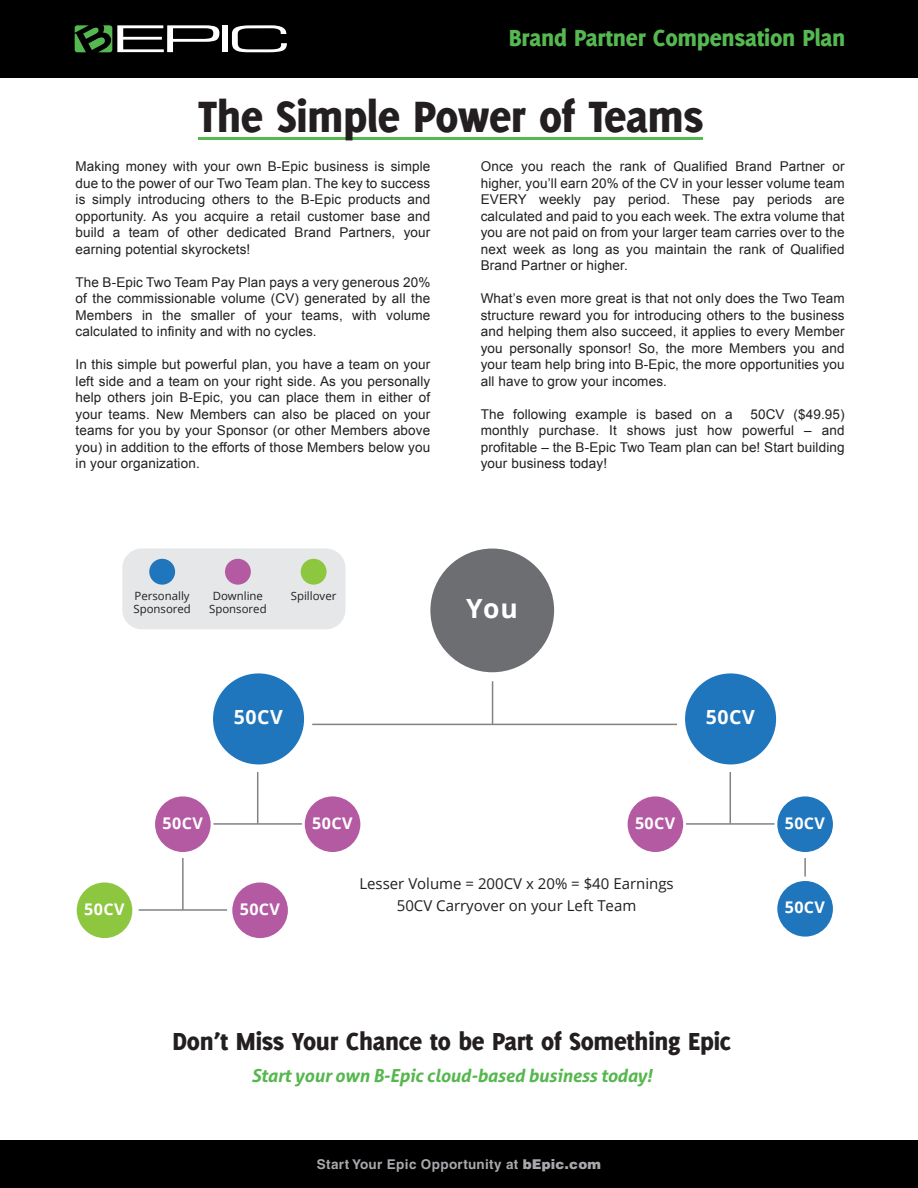
<style>
.page{position:relative;width:918px;height:1188px;background:#fff}
.page>*{position:absolute;margin:0;border:0;box-sizing:border-box;transform-origin:0 0}
.t1{font:800 48px "Delicious";letter-spacing:-.01em;color:#231f20}
.t2{font:800 27px "Delicious";letter-spacing:-.01em;color:#231f20}
.t3{font:700 26.55px "Open Sans";color:#fff}
.t4{font:800 25.5px "Delicious";letter-spacing:-.01em;color:#55b850}
.t5{font:700 19.5px "Open Sans";letter-spacing:.025em;color:#fff}
.t6{font:italic 700 18px "Aller";letter-spacing:-.01em;color:#55b74e}
.t7{font:700 16.05px "Open Sans";letter-spacing:.025em;color:#fff}
.t8{font:15px "Open Sans";color:#231f20}
.t9{font:13.5px/16.5px "Arial";letter-spacing:.01em;color:#231f20;text-align:justify}
.t10{font:700 13.5px "Helvetica LT Std";letter-spacing:.025em;color:#a7a9ac}
.t11{font:11.4px/13.5px "Open Sans";color:#231f20}
.s1{font-weight:900}
</style>
<div class="page">
<div style="left:0;top:0;width:918px;height:78px;background:#000"></div>
<div style="left:0;top:1140px;width:918px;height:48px;background:#000"></div>
<svg style="left:75px;top:25px;width:144px;height:27px"></svg>
<div style="left:222px;top:25px;width:6px;height:27px;background:#fff"></div>
<svg style="left:232px;top:25px;width:55px;height:27px"></svg>
<hr style="left:198px;top:138px;width:505px;height:2px;background:#55b850">
<div style="left:122px;top:548px;width:223px;height:81px;background:#e6e7e8;border-radius:20px"></div>
<div style="left:149px;top:559px;width:26px;height:26px;background:#2076bc;border-radius:50%"></div>
<div style="left:225px;top:559px;width:26px;height:26px;background:#b45aa3;border-radius:50%"></div>
<div style="left:301px;top:559px;width:26px;height:26px;background:#8dc63f;border-radius:50%"></div>
<hr style="left:312px;top:724px;width:365px;height:1px;background:#808285">
<hr style="left:492px;top:681px;width:1px;height:43px;background:#808285">
<div style="left:430px;top:549px;width:124px;height:123px;background:#6d6e71;border-radius:50%"></div>
<div style="left:213px;top:673px;width:91px;height:91px;background:#2076bc;border-radius:50%"></div>
<hr style="left:213px;top:823px;width:89px;height:2px;background:#808285">
<hr style="left:257px;top:772px;width:1px;height:52px;background:#808285">
<div style="left:155px;top:796px;width:56px;height:56px;background:#b45aa3;border-radius:50%"></div>
<div style="left:305px;top:796px;width:55px;height:56px;background:#b45aa3;border-radius:50%"></div>
<div style="left:77px;top:883px;width:55px;height:55px;background:#8dc63f;border-radius:50%"></div>
<div style="left:232px;top:883px;width:56px;height:55px;background:#b45aa3;border-radius:50%"></div>
<hr style="left:139px;top:909px;width:88px;height:2px;background:#808285">
<hr style="left:182px;top:858px;width:2px;height:52px;background:#808285">
<div style="left:685px;top:673px;width:91px;height:91px;background:#2076bc;border-radius:50%"></div>
<hr style="left:686px;top:823px;width:89px;height:2px;background:#808285">
<hr style="left:730px;top:772px;width:1px;height:52px;background:#808285">
<div style="left:628px;top:796px;width:55px;height:56px;background:#b45aa3;border-radius:50%"></div>
<div style="left:777px;top:796px;width:56px;height:56px;background:#2076bc;border-radius:50%"></div>
<div style="left:777px;top:881px;width:56px;height:56px;background:#2076bc;border-radius:50%"></div>
<svg style="left:804px;top:858px;width:2px;height:19px"></svg>
<h3 class="t4" style="left:509px;top:23px;width:338px">Brand Partner Compensation Plan</h3>
<h1 class="t1" style="left:198px;top:89px;width:507px">The Simple Power of Teams</h1>
<p class="t9" style="left:76px;top:159px;width:356px">Making money with your own B-Epic business is simple due to the power of our Two Team plan. The key to success is simply introducing others to the B-Epic products and opportunity. As you acquire a retail customer base and build a team of other dedicated Brand Partners, your earning potential skyrockets!</p>
<p class="t9" style="left:76px;top:274px;width:356px">The B-Epic Two Team Pay Plan pays a very generous 20% of the commissionable volume (CV) generated by all the Members in the smaller of your teams, with volume calculated to infinity and with no cycles.</p>
<p class="t9" style="left:76px;top:357px;width:356px">In this simple but powerful plan, you have a team on your left side and a team on your right side. As you personally help others join B-Epic, you can place them in either of your teams. New Members can also be placed on your teams for you by your Sponsor (or other Members above you) in addition to the efforts of those Members below you in your organization.</p>
<p class="t9" style="left:481px;top:159px;width:365px">Once you reach the rank of Qualified Brand Partner or higher, you’ll earn 20% of the CV in your lesser volume team EVERY weekly pay period. These pay periods are calculated and paid to you each week. The extra volume that you are not paid on from your larger team carries over to the next week as long as you maintain the rank of Qualified Brand Partner or higher.</p>
<p class="t9" style="left:481px;top:290px;width:365px">What’s even more great is that not only does the Two Team structure reward you for introducing others to the business and helping them also succeed, it applies to every Member you personally sponsor! So, the more Members you and your team help bring into B-Epic, the more opportunities you all have to grow your incomes.</p>
<p class="t9" style="left:481px;top:406px;width:254px">The following example is based on a</p>
<p class="t9" style="left:481px;top:406px;width:365px;text-indent:270px">50CV ($49.95) monthly purchase. It shows just how powerful – and profitable – the B-Epic Two Team plan can be! Start building your business today!</p>
<p class="t11" style="left:133px;top:589px;width:59px">Personally<br>Sponsored</p>
<p class="t11" style="left:209px;top:589px;width:59px;text-align:center">Downline<br>Sponsored</p>
<p class="t11" style="left:291px;top:588px;width:47px">Spillover</p>
<h3 class="t5" style="left:234px;top:704px;width:50px">50CV</h3>
<h3 class="t3" style="left:466px;top:589px;width:53px">You</h3>
<h3 class="t5" style="left:706px;top:704px;width:50px">50CV</h3>
<p class="t7" style="left:163px;top:812px;width:42px">50CV</p>
<p class="t7" style="left:312px;top:812px;width:42px">50CV</p>
<p class="t7" style="left:635px;top:812px;width:42px">50CV</p>
<p class="t7" style="left:785px;top:812px;width:42px">50CV</p>
<p class="t7" style="left:84px;top:898px;width:42px">50CV</p>
<p class="t7" style="left:240px;top:898px;width:42px">50CV</p>
<p class="t8" style="left:359px;top:873px;width:316px">Lesser Volume = 200CV x 20% = $40 Earnings</p>
<p class="t8" style="left:397px;top:895px;width:241px">50CV Carryover on your Left Team</p>
<p class="t7" style="left:785px;top:896px;width:42px">50CV</p>
<h2 class="t2" style="left:172px;top:1026px;width:560px">Don’t Miss Your Chance to be Part of Something Epic</h2>
<h3 class="t6" style="left:251px;top:1064px;width:402px">Start your own B-Epic cloud-based business today!</h3>
<p class="t10" style="left:317px;top:1156px;width:286px">Start Your Epic Opportunity at <span class="s1">bEpic.com</span></p>
</div>
